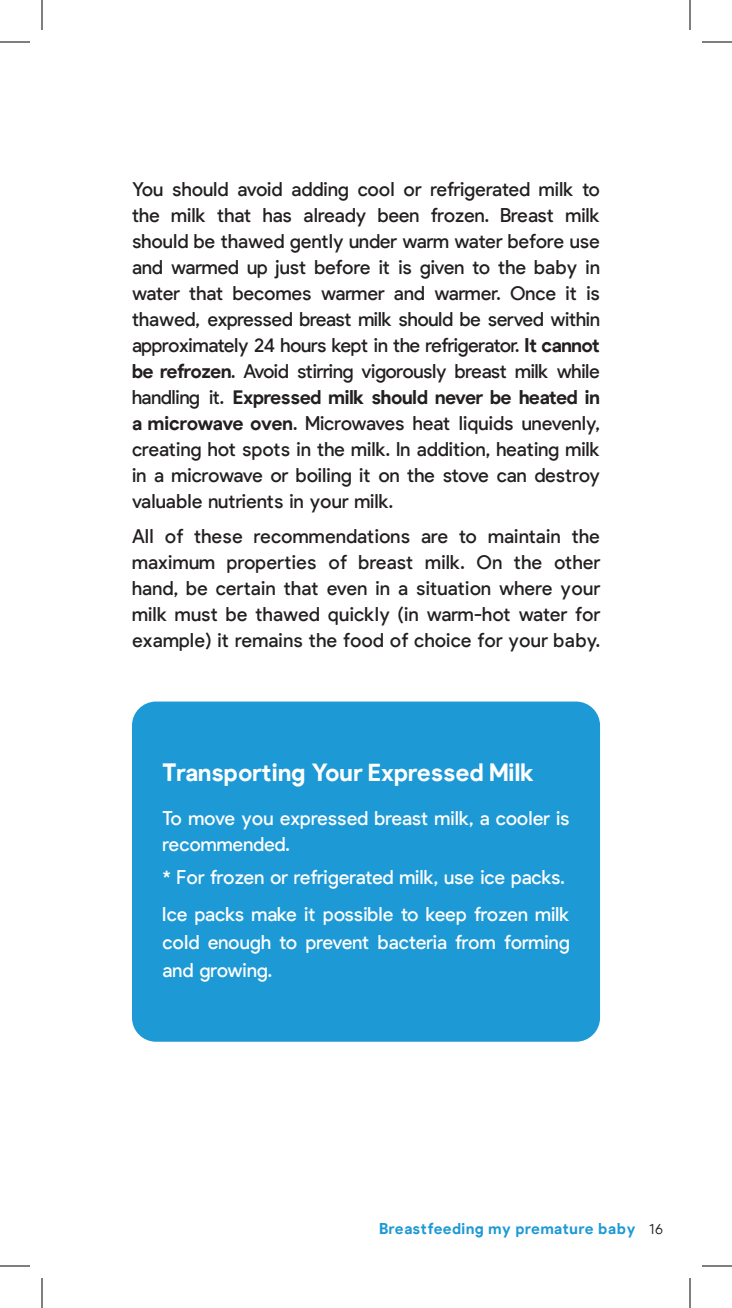
<style>
.page{position:relative;width:732px;height:1308px;background:#fff}
.page>*{position:absolute;margin:0;border:0;box-sizing:border-box;transform-origin:0 0}
.Sous-titre_blanc{font:700 24px "Pulp Display";color:#fff}
.Texte_courant_noir{font:19px/26px "Pulp Display";color:#231f20;text-align:justify}
.Texte_courant_noir-2{font:19px/28px "Pulp Display";color:#fff;text-align:justify}
.Texte_courant_blanc{font:19px/26px "Pulp Display";color:#fff}
.t1{font:700 15px "Pulp Display";letter-spacing:.04em;color:#1d99d6}
.s1{font-weight:700}
.s2{font-weight:200;color:#231f20}
</style>
<div class="page">
<div style="left:132px;top:702px;width:468px;height:340px;background:#1d99d6;border-radius:24px"></div>
<hr style="left:0;top:42px;width:30px;height:1px;background:#000">
<hr style="left:702px;top:42px;width:30px;height:1px;background:#000">
<hr style="left:0;top:1266px;width:30px;height:1px;background:#000">
<hr style="left:702px;top:1266px;width:30px;height:1px;background:#000">
<hr style="left:42px;top:0;width:1px;height:30px;background:#000">
<hr style="left:42px;top:1278px;width:1px;height:30px;background:#000">
<hr style="left:690px;top:0;width:1px;height:30px;background:#000">
<hr style="left:690px;top:1278px;width:1px;height:30px;background:#000">
<p class="Texte_courant_noir" style="left:132px;top:177px;width:470px">You should avoid adding cool or refrigerated milk to the milk that has already been frozen. Breast milk should be thawed gently under warm water before use and warmed up just before it is given to the baby in water that becomes warmer and warmer. Once it is thawed, expressed breast milk should be served within approximately 24 hours kept in the refrigerator. <span class="s1">It cannot be refrozen</span>. Avoid stirring vigorously breast milk while handling it. <span class="s1">Expressed milk should never be heated in a microwave oven</span>. Microwaves heat liquids unevenly, creating hot spots in the milk. ln addition, heating milk in a microwave or boiling it on the stove can destroy valuable nutrients in your milk.</p>
<p class="Texte_courant_noir" style="left:132px;top:524px;width:470px">All of these recommendations are to maintain the maximum properties of breast milk. On the other hand, be certain that even in a situation where your milk must be thawed quickly (in warm-hot water for example) it remains the food of choice for your baby.</p>
<p class="Sous-titre_blanc" style="left:163px;top:759px;width:373px">Transporting Your Expressed Milk</p>
<p class="Texte_courant_blanc" style="left:163px;top:806px;width:409px">To move you expressed breast milk, a cooler is recommended.</p>
<p class="Texte_courant_noir-2" style="left:163px;top:864px;width:404px">* For frozen or refrigerated milk, use ice packs.</p>
<p class="Texte_courant_noir-2" style="left:163px;top:901px;width:409px">Ice packs make it possible to keep frozen milk cold enough to prevent bacteria from forming and growing.</p>
<p class="t1" style="left:380px;top:1221px;width:285px">Breastfeeding my premature baby <span class="s2">16</span></p>
</div>
